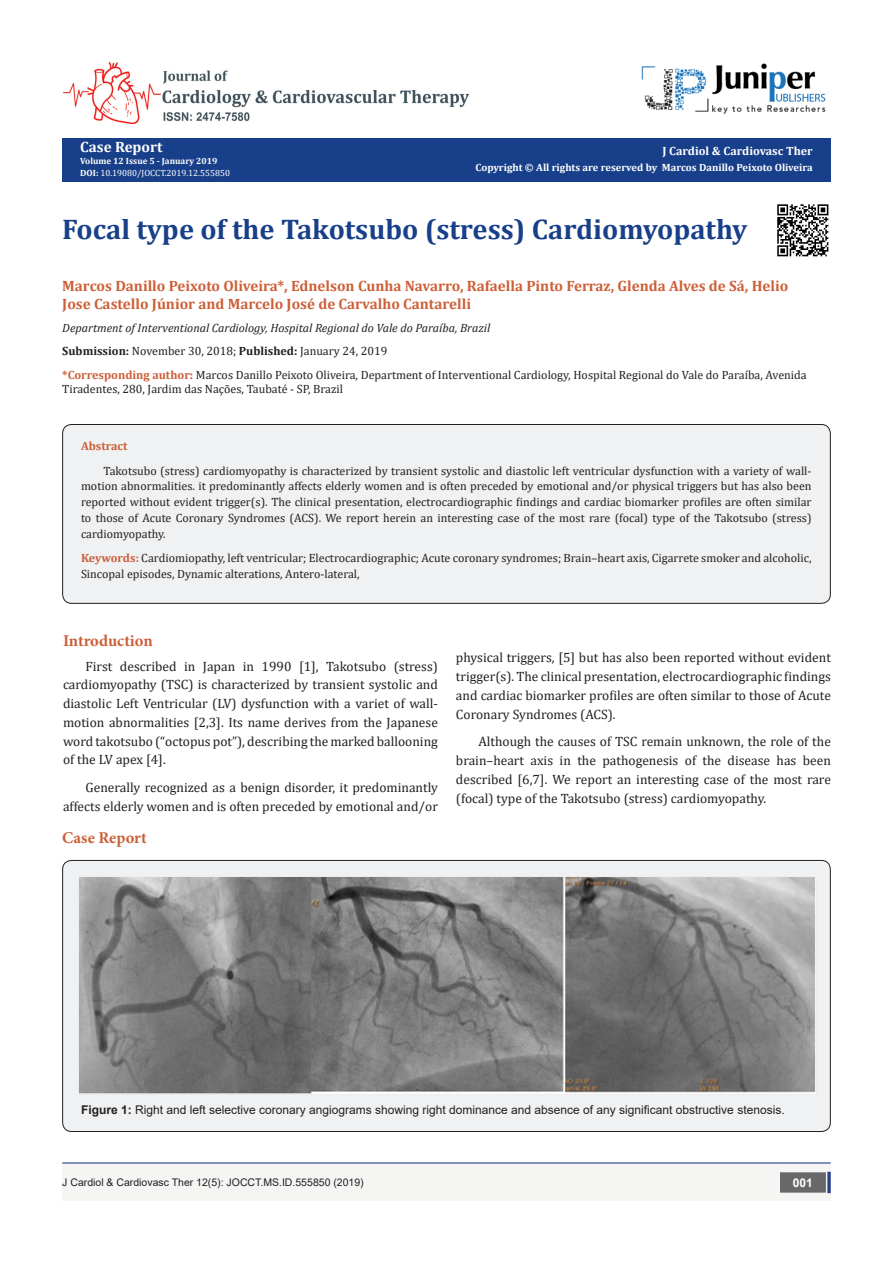
<style>
.page{position:relative;width:893px;height:1263px;background:#fff}
.page>*{position:absolute;margin:0;border:0;box-sizing:border-box;transform-origin:0 0}
.t1{font:700 28.5px "Cambria";color:#183f89}
.t2{font:700 16.5px "Minion Pro";color:#ca5f37}
.t3{font:700 15px/18px "Cambria";color:#cd5f37}
.t4{font:700 15px "Cambria";color:#fffefc}
.t5{font:13.5px/18.8px "Cambria";color:#231f20;text-align:justify}
.t6{font:12px/15.8px "Cambria";color:#231f20}
.t7{font:12px "Arial";color:#231f20}
.t8{font:italic 12px "Cambria";color:#231f20}
.t9{font:700 12px "Cambria";color:#fff}
.t10{font:700 12px "Cambria";color:#ca5f37}
.t11{font:700 12px "Arial";color:#fff}
.t12{font:700 10.5px "Cambria";color:#fff}
.t13{font:10.5px "Arial";color:#231f20}
.t14{font:9px "Cambria";color:#fff}
.t15{font:700 9px "Cambria";color:#fffefc}
.s1{font-weight:700}
.s2{font-weight:700;color:#cd5f37}
.s3{font-weight:700;color:#cd375f}
.s4{font-weight:700;color:#ca5f37}
</style>
<div class="page">
<div style="left:62px;top:138px;width:769px;height:44px;background:#183f89"></div>
<img style="left:641px;top:63px;width:185px;height:51px">
<div style="left:62px;top:1163px;width:769px;height:38px;background:#f5f5f4"></div>
<div style="left:781px;top:1173px;width:44px;height:19px;background:#68676a"></div>
<div style="left:780px;top:1172px;width:46px;height:20px;border:2px solid #68676a"></div>
<svg style="left:827px;top:1172px;width:4px;height:21px"></svg>
<img style="left:63px;top:63px;width:406px;height:60px">
<hr style="left:62px;top:1162px;width:769px;height:1px;background:#253f8e">
<div style="left:63px;top:424px;width:767px;height:179px;background:#f0f1f2;border-radius:9px"></div>
<div style="left:62px;top:424px;width:769px;height:180px;border:1px solid #231f20;border-radius:9px"></div>
<div style="left:63px;top:860px;width:767px;height:271px;background:#f0f1f2;border-radius:9px"></div>
<img style="left:79px;top:877px;width:737px;height:217px">
<img style="left:777px;top:204px;width:52px;height:53px">
<p class="t4" style="left:80px;top:136px;width:84px">Case Report</p>
<p class="t15" style="left:80px;top:155px;width:139px">Volume 12 Issue 5 - January 2019</p>
<p class="t14" style="left:80px;top:168px;width:151px"><span class="s1">DOI:</span> 10.19080/JOCCT.2019.12.555850</p>
<p class="t9" style="left:662px;top:143px;width:152px">J Cardiol &amp; Cardiovasc Ther</p>
<p class="t12" style="left:475px;top:160px;width:339px">Copyright © All rights are reserved by Marcos Danillo Peixoto Oliveira</p>
<p class="t1" style="left:62px;top:209px;width:687px">Focal type of the Takotsubo (stress) Cardiomyopathy</p>
<p class="t3" style="left:62px;top:276px;width:728px">Marcos Danillo Peixoto Oliveira*, Ednelson Cunha Navarro, Rafaella Pinto Ferraz, Glenda Alves de Sá, Helio<br>Jose Castello Júnior and Marcelo José de Carvalho Cantarelli</p>
<p class="t8" style="left:62px;top:319px;width:429px">Department of Interventional Cardiology, Hospital Regional do Vale do Paraíba, Brazil</p>
<p class="t6" style="left:62px;top:343px;width:327px"><span class="s1">Submission:</span> November 30, 2018; <span class="s1">Published:</span> January 24, 2019</p>
<p class="t6" style="left:62px;top:367px;width:746px;line-height:14.4px"><span class="s2">*Corresponding author</span><span class="s3">:</span> Marcos Danillo Peixoto Oliveira, Department of Interventional Cardiology, Hospital Regional do Vale do Paraíba, Avenida<br>Tiradentes, 280, Jardim das Nações, Taubaté - SP, Brazil</p>
<p class="t10" style="left:81px;top:437px;width:48px">Abstract</p>
<p class="t6" style="left:81px;top:463px;width:732px;text-align:justify;text-indent:22px">Takotsubo (stress) cardiomyopathy is characterized by transient systolic and diastolic left ventricular dysfunction with a variety of wall&shy;motion abnormalities. it predominantly affects elderly women and is often preceded by emotional and/or physical triggers but has also been reported without evident trigger(s). The clinical presentation, electrocardiographic findings and cardiac biomarker profiles are often similar to those of Acute Coronary Syndromes (ACS). We report herein an interesting case of the most rare (focal) type of the Takotsubo (stress) cardiomyopathy.</p>
<p class="t6" style="left:81px;top:550px;width:732px"><span class="s4">Keywords:</span> Cardiomiopathy, left ventricular; Electrocardiographic; Acute coronary syndromes; Brain–heart axis, Cigarrete smoker and alcoholic,<br>Sincopal episodes, Dynamic alterations, Antero-lateral,</p>
<p class="t2" style="left:63px;top:629px;width:91px">Introduction</p>
<p class="t5" style="left:63px;top:656px;width:376px;text-indent:22px">First described in Japan in 1990 [1], Takotsubo (stress) cardiomyopathy (TSC) is characterized by transient systolic and diastolic Left Ventricular (LV) dysfunction with a variet of wall&shy;motion abnormalities [2,3]. Its name derives from the Japanese word takotsubo (“octopus pot”), describing the marked ballooning of the LV apex [4].</p>
<p class="t5" style="left:63px;top:778px;width:376px;text-align:right">Generally recognized as a benign disorder, it predominantly affects elderly women and is often preceded by emotional and/or</p>
<p class="t2" style="left:62px;top:826px;width:86px">Case Report</p>
<p class="t5" style="left:456px;top:648px;width:376px">physical triggers, [5] but has also been reported without evident trigger(s). The clinical presentation, electrocardiographic findings and cardiac biomarker profiles are often similar to those of Acute Coronary Syndromes (ACS).</p>
<p class="t5" style="left:456px;top:732px;width:376px;text-indent:22px">Although the causes of TSC remain unknown, the role of the brain–heart axis in the pathogenesis of the disease has been described [6,7]. We report an interesting case of the most rare (focal) type of the Takotsubo (stress) cardiomyopathy.</p>
<p class="t7" style="left:81px;top:1102px;width:705px"><span class="s1">Figure 1:</span> Right and left selective coronary angiograms showing right dominance and absence of any significant obstructive stenosis.</p>
<p class="t13" style="left:62px;top:1175px;width:303px">J Cardiol &amp; Cardiovasc Ther 12(5): JOCCT.MS.ID.555850 (2019)</p>
<p class="t11" style="left:793px;top:1174px;width:22px">001</p>
</div>
